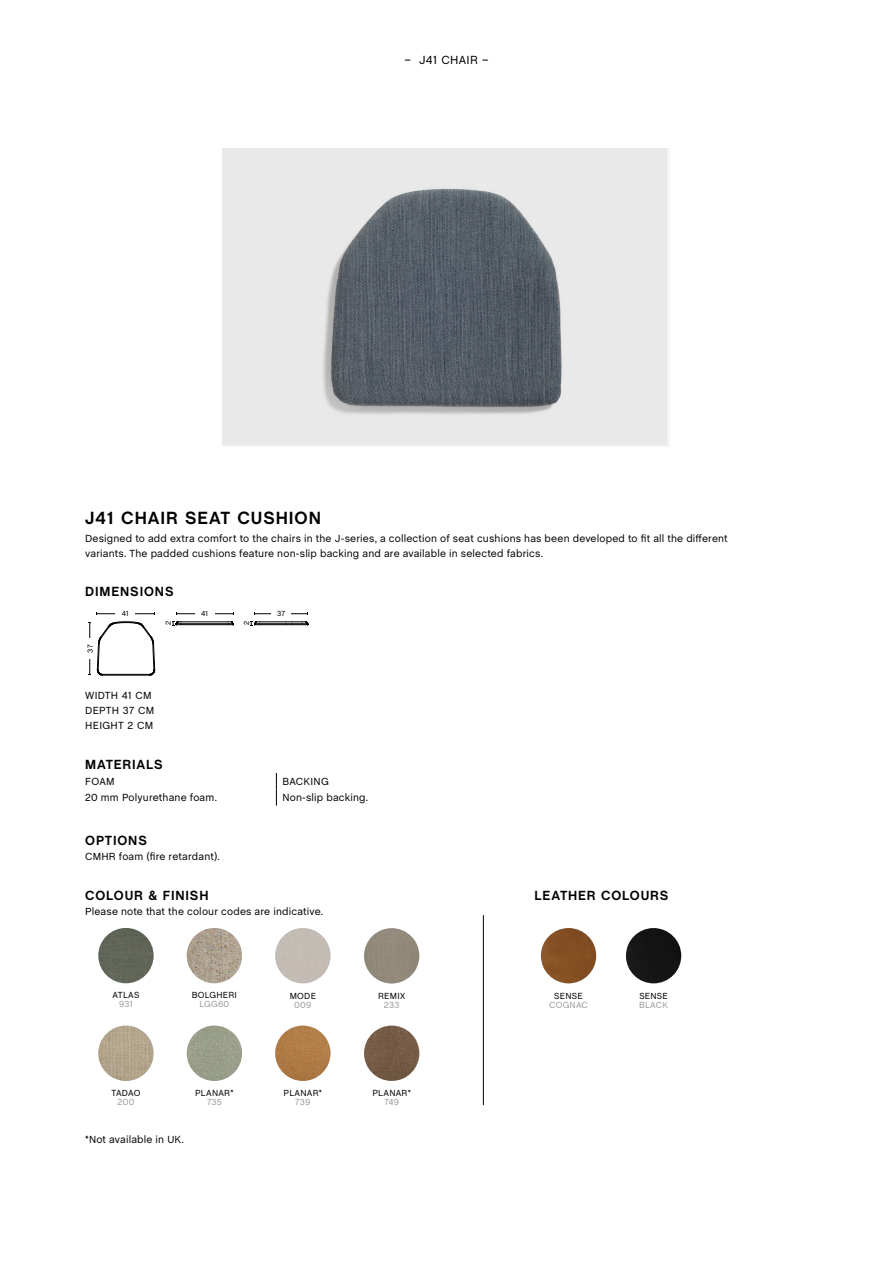
<style>
.page{position:relative;width:893px;height:1263px;background:#fff}
.page>*{position:absolute;margin:0;border:0;box-sizing:border-box;transform-origin:0 0}
._00_Product_name{font:700 18px "Chalet";letter-spacing:.05em;color:#000}
._01_Body_Header{font:700 13.5px "Chalet";letter-spacing:.065em;color:#000}
.t1{font:12px "Chalet";letter-spacing:.03em;color:#000}
._03_Body_text{font:10.5px/15px "Chalet";letter-spacing:.015em;color:#000}
._02_Body_Subheader{font:10.5px "Chalet";letter-spacing:.03em;color:#000}
._07_Table_text_small{font:9px/9px "Chalet";letter-spacing:.03em;color:#000;text-align:center}
._07_Table_text_small-2{font:9px/9px "Chalet";letter-spacing:.03em;color:#9c9b9b;text-align:center}
.t2{font:7.5px "Chalet";letter-spacing:.025em;color:#000}
.s1{color:#9c9b9b}
.s2{color:#000}
</style>
<div class="page">
<hr style="left:90px;top:622px;width:1px;height:53px;background:#000">
<div style="left:87px;top:638px;width:6px;height:21px;background:#fff"></div>
<hr style="left:96px;top:613px;width:58px;height:1px;background:#000">
<div style="left:116px;top:610px;width:19px;height:7px;background:#fff"></div>
<hr style="left:176px;top:613px;width:57px;height:1px;background:#000">
<div style="left:195px;top:610px;width:19px;height:7px;background:#fff"></div>
<svg style="left:97px;top:621px;width:58px;height:55px"></svg>
<svg style="left:250px;top:612px;width:59px;height:14px"></svg>
<hr style="left:181px;top:621px;width:47px;height:1px;background:#000">
<hr style="left:181px;top:624px;width:47px;height:1px;background:#000">
<hr style="left:181px;top:623px;width:47px;height:1px;background:#000">
<svg style="left:172px;top:612px;width:10px;height:14px"></svg>
<svg style="left:228px;top:621px;width:6px;height:4px"></svg>
<div style="left:223px;top:149px;width:443px;height:296px;background:#e9e9e9"></div>
<img style="left:331px;top:189px;width:230px;height:217px">
<div style="left:626px;top:928px;width:55px;height:55px;background:#141414;border-radius:28px"></div>
<div style="left:541px;top:928px;width:55px;height:55px;background:#844f23;border-radius:28px"></div>
<hr style="left:483px;top:915px;width:1px;height:190px;background:#000">
<svg style="left:276px;top:773px;width:1px;height:32px"></svg>
<img style="left:98px;top:1026px;width:56px;height:55px;border-radius:28px">
<div style="left:275px;top:928px;width:55px;height:55px;background:#c4bcb4;border-radius:28px"></div>
<img style="left:187px;top:928px;width:55px;height:55px;border-radius:28px">
<div style="left:364px;top:928px;width:55px;height:55px;background:#928a7a;border-radius:28px"></div>
<img style="left:275px;top:1026px;width:55px;height:55px;border-radius:28px">
<img style="left:187px;top:1026px;width:55px;height:55px;border-radius:28px">
<img style="left:98px;top:928px;width:56px;height:55px;border-radius:28px">
<img style="left:364px;top:1026px;width:55px;height:55px;border-radius:28px">
<p class="t1" style="left:404px;top:53px;width:86px">– J41 CHAIR –</p>
<p class="_00_Product_name" style="left:85px;top:507px;width:237px">J41 CHAIR SEAT CUSHION</p>
<p class="_03_Body_text" style="left:85px;top:530px;width:644px">Designed to add extra comfort to the chairs in the J-series, a collection of seat cushions has been developed to fit all the different variants. The padded cushions feature non-slip backing and are available in selected fabrics.</p>
<p class="_01_Body_Header" style="left:85px;top:584px;width:90px">DIMENSIONS</p>
<p class="t2" style="left:86px;top:652px;width:10px;rotate:-90deg">37</p>
<p class="t2" style="left:122px;top:609px;width:8px">41</p>
<p class="t2" style="left:201px;top:609px;width:8px">41</p>
<p class="t2" style="left:277px;top:609px;width:10px">37</p>
<p class="t2" style="left:164px;top:625px;width:6px;rotate:-90deg">2</p>
<p class="t2" style="left:242px;top:625px;width:6px;rotate:-90deg">2</p>
<p class="_02_Body_Subheader" style="left:85px;top:689px;width:68px">WIDTH 41 CM</p>
<p class="_02_Body_Subheader" style="left:85px;top:704px;width:70px">DEPTH 37 CM</p>
<p class="_02_Body_Subheader" style="left:85px;top:719px;width:70px">HEIGHT 2 CM</p>
<p class="_01_Body_Header" style="left:85px;top:756px;width:79px">MATERIALS</p>
<p class="_02_Body_Subheader" style="left:85px;top:775px;width:31px">FOAM</p>
<p class="_02_Body_Subheader" style="left:282px;top:775px;width:48px">BACKING</p>
<p class="_03_Body_text" style="left:85px;top:790px;width:133px">20 mm Polyurethane foam.</p>
<p class="_03_Body_text" style="left:282px;top:790px;width:87px">Non-slip backing.</p>
<p class="_01_Body_Header" style="left:85px;top:833px;width:63px">OPTIONS</p>
<p class="_03_Body_text" style="left:85px;top:849px;width:136px">CMHR foam (fire retardant).</p>
<p class="_01_Body_Header" style="left:85px;top:887px;width:125px">COLOUR &amp; FINISH</p>
<p class="_03_Body_text" style="left:85px;top:904px;width:240px">Please note that the colour codes are indicative.</p>
<p class="_07_Table_text_small" style="left:113px;top:991px;width:28px">ATLAS<br><span class="s1">931</span></p>
<p class="_07_Table_text_small" style="left:192px;top:991px;width:47px">BOLGHERI</p>
<p class="_07_Table_text_small-2" style="left:200px;top:1000px;width:31px">LGG60</p>
<p class="_07_Table_text_small" style="left:378px;top:991px;width:29px">REMIX<br><span class="s1">233</span></p>
<p class="_07_Table_text_small" style="left:290px;top:991px;width:28px">MODE</p>
<p class="_07_Table_text_small-2" style="left:294px;top:1000px;width:19px">009</p>
<p class="_07_Table_text_small" style="left:111px;top:1089px;width:31px">TADAO</p>
<p class="_07_Table_text_small-2" style="left:118px;top:1098px;width:18px">200</p>
<p class="_03_Body_text" style="left:85px;top:1132px;width:100px">*Not available in UK.</p>
<p class="_07_Table_text_small" style="left:195px;top:1089px;width:40px">PLANAR*</p>
<p class="_07_Table_text_small-2" style="left:207px;top:1098px;width:16px">735</p>
<p class="_07_Table_text_small" style="left:284px;top:1089px;width:40px">PLANAR*<br><span class="s1">739</span></p>
<p class="_07_Table_text_small" style="left:372px;top:1089px;width:40px">PLANAR*<br><span class="s1">749</span></p>
<p class="_01_Body_Header" style="left:534px;top:887px;width:136px">LEATHER COLOURS</p>
<p class="_07_Table_text_small-2" style="left:549px;top:991px;width:40px"><span class="s2">SENSE<br></span>COGNAC</p>
<p class="_07_Table_text_small" style="left:639px;top:991px;width:31px;text-align:left">SENSE<br><span class="s1">BLACK</span></p>
</div>
